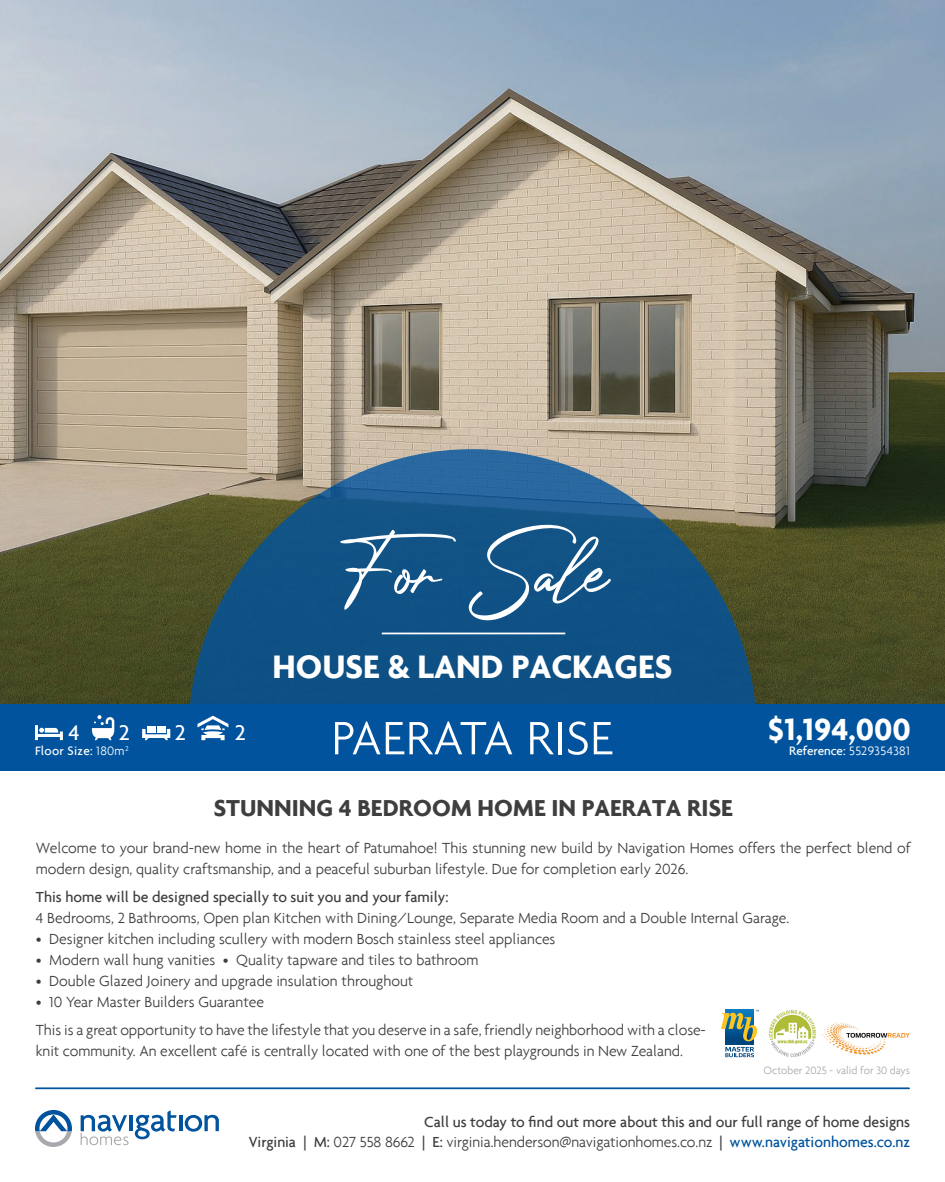
<style>
.page{position:relative;width:945px;height:1182px;background:#fff}
.page>*{position:absolute;margin:0;border:0;box-sizing:border-box;transform-origin:0 0}
.t1{font:89.6px "Photograph Signature";color:#fff}
.t2{font:300 50.57px "Agenda";letter-spacing:.01em;color:#fff}
.t3{font:700 35px "Agenda";color:#fff}
.t4{font:700 32.9px "Agenda";color:#fff}
.t5{font:700 24.85px "Agenda";color:#3e3e3f}
.t6{font:500 22.84px "Agenda";color:#fff}
.t7{font:300 15.75px/21px "Agenda";color:#3e3e3f}
.t8{font:500 15.75px/20.1px "Agenda";color:#3e3e3f;text-align:right}
.t9{font:500 13.12px "Agenda";color:#fff}
.t10{font:500 13.12px "Agenda";letter-spacing:.02em;color:#fff}
.t11{font:300 11.38px "Agenda";color:#a8a9ad}
.s1{font-weight:300}
.s2{color:#01539e}
</style>
<div class="page">
<hr style="left:129px;top:1115px;width:4px;height:15px;background:#01539e">
<svg style="left:135px;top:1110px;width:42px;height:29px"></svg>
<hr style="left:179px;top:1115px;width:3px;height:15px;background:#01539e">
<svg style="left:185px;top:1114px;width:34px;height:17px"></svg>
<svg style="left:81px;top:1114px;width:48px;height:31px"></svg>
<svg style="left:35px;top:1110px;width:37px;height:36px"></svg>
<hr style="left:36px;top:1087px;width:873px;height:1px;background:#01539e">
<img style="left:769px;top:1010px;width:47px;height:47px">
<img style="left:823px;top:1022px;width:87px;height:33px">
<svg style="left:721px;top:1009px;width:38px;height:48px"></svg>
<img style="left:0;top:0;width:945px;height:704px">
<div style="left:0;top:704px;width:945px;height:66px;background:#01539e"></div>
<svg style="left:188px;top:449px;width:569px;height:292px;background:#2b5f84"></svg>
<hr style="left:382px;top:632px;width:183px;height:2px;background:#fff">
<svg style="left:35px;top:725px;width:28px;height:15px"></svg>
<div style="left:147px;top:725px;width:9px;height:7px;background:#fff"></div>
<div style="left:157px;top:725px;width:8px;height:7px;background:#fff"></div>
<svg style="left:142px;top:728px;width:28px;height:12px"></svg>
<svg style="left:92px;top:715px;width:22px;height:25px"></svg>
<svg style="left:198px;top:715px;width:30px;height:25px"></svg>
<h1 class="t1" style="left:338px;top:491px;width:272px">For Sale</h1>
<h3 class="t6" style="left:69px;top:718px;width:13px">4</h3>
<h3 class="t6" style="left:119px;top:718px;width:13px">2</h3>
<h3 class="t6" style="left:175px;top:718px;width:13px">2</h3>
<h3 class="t6" style="left:235px;top:718px;width:13px">2</h3>
<p class="t10" style="left:35px;top:743px;width:95px">Floor Size: <span class="s1">180m</span><sup>2</sup></p>
<h3 class="t3" style="left:273px;top:645px;width:401px">HOUSE &amp; LAND PACKAGES</h3>
<h2 class="t2" style="left:332px;top:708px;width:283px">PAERATA RISE</h2>
<h3 class="t4" style="left:768px;top:709px;width:144px">$1,194,000</h3>
<p class="t9" style="left:789px;top:743px;width:122px">Reference: <span class="s1">5529354381</span></p>
<h3 class="t5" style="left:214px;top:793px;width:521px">STUNNING 4 BEDROOM HOME IN PAERATA RISE</h3>
<p class="t7" style="left:36px;top:836px;width:876px">Welcome to your brand-new home in the heart of Patumahoe! This stunning new build by Navigation Homes offers the perfect blend of modern design, quality craftsmanship, and a peaceful suburban lifestyle. Due for completion early 2026.</p>
<p class="t8" style="left:36px;top:886px;width:414px">This home will be designed specially to suit you and your family:</p>
<p class="t7" style="left:36px;top:906px;width:755px">4 Bedrooms, 2 Bathrooms, Open plan Kitchen with Dining/Lounge, Separate Media Room and a Double Internal Garage.</p>
<p class="t7" style="left:36px;top:927px;width:521px">• Designer kitchen including scullery with modern Bosch stainless steel appliances</p>
<p class="t7" style="left:36px;top:948px;width:444px">• Modern wall hung vanities • Quality tapware and tiles to bathroom</p>
<p class="t7" style="left:36px;top:969px;width:379px">• Double Glazed Joinery and upgrade insulation throughout</p>
<p class="t7" style="left:36px;top:987px;width:672px;line-height:28px">• 10 Year Master Builders Guarantee<br>This is a great opportunity to have the lifestyle that you deserve in a safe, friendly neighborhood with a close-</p>
<p class="t7" style="left:36px;top:1039px;width:649px">knit community. An excellent café is centrally located with one of the best playgrounds in New Zealand.</p>
<p class="t11" style="left:764px;top:1063px;width:148px">October 2025 - valid for 30 days</p>
<p class="t8" style="left:249px;top:1111px;width:663px">Call us today to find out more about this and our full range of home designs<br>Virginia | M: <span class="s1">027 558 8662</span> | E: <span class="s1">virginia.henderson@navigationhomes.co.nz</span> | <span class="s2">www.navigationhomes.co.nz</span></p>
</div>
